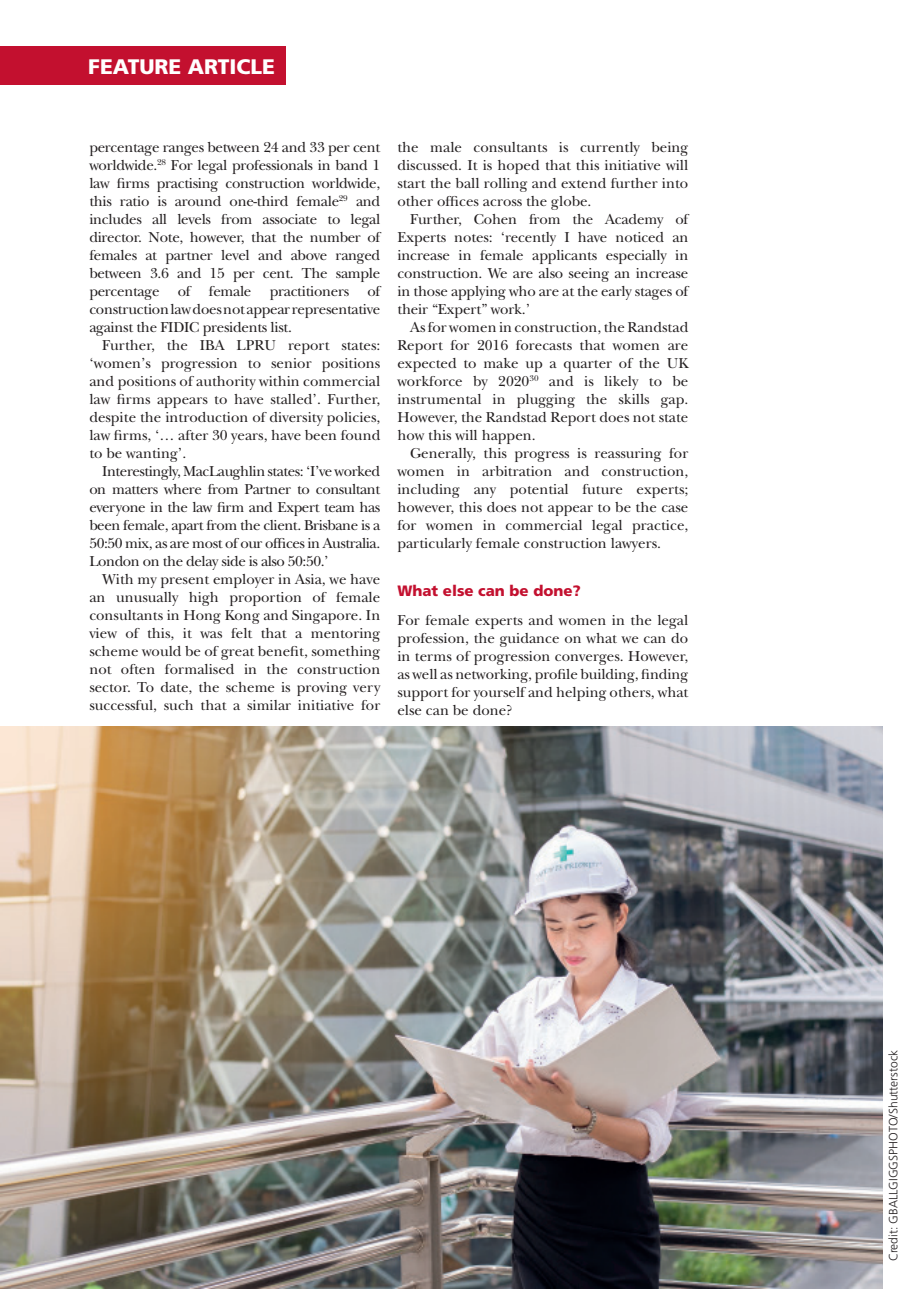
<style>
.page{position:relative;width:919px;height:1289px;background:#fff}
.page>*{position:absolute;margin:0;border:0;box-sizing:border-box;transform-origin:0 0}
.C-head{font:900 21px "Frutiger";color:#fff}
.body_copy{font:15px/18px "New Baskerville";color:#231f20;text-align:justify}
.body_copy_1st_paragr{font:15px/18px "New Baskerville";color:#231f20;text-align:justify}
.C-head_-_red{font:900 15px "Frutiger";color:#c3102f}
.t1{font:300 12px "Frutiger";color:#231f20}
</style>
<div class="page">
<div style="left:0;top:47px;width:286px;height:38px;background:#c3102f"></div>
<img style="left:0;top:726px;width:882px;height:562px">
<p class="C-head" style="left:88px;top:54px;width:188px">FEATURE ARTICLE</p>
<p class="body_copy" style="left:89px;top:138px;width:292px">percentage ranges between 24 and 33 per cent worldwide.<sup>28</sup> For legal professionals in band 1 law firms practising construction worldwide, this ratio is around one-third female<sup>29</sup> and includes all levels from associate to legal director. Note, however, that the number of females at partner level and above ranged between 3.6 and 15 per cent. The sample percentage of female practitioners of construction law does not appear representative against the FIDIC presidents list.</p>
<p class="body_copy" style="left:89px;top:336px;width:292px;text-indent:13px">Further, the IBA LPRU report states: ‘women’s progression to senior positions and positions of authority within commercial law firms appears to have stalled’. Further, despite the introduction of diversity policies, law firms, ‘… after 30 years, have been found to be wanting’.</p>
<p class="body_copy" style="left:89px;top:462px;width:292px;text-indent:13px">Interestingly, MacLaughlin states: ‘I’ve worked on matters where from Partner to consultant everyone in the law firm and Expert team has been female, apart from the client. Brisbane is a 50:50 mix, as are most of our offices in Australia.<br>London on the delay side is also 50:50.’</p>
<p class="body_copy" style="left:89px;top:570px;width:292px;text-indent:13px">With my present employer in Asia, we have an unusually high proportion of female consultants in Hong Kong and Singapore. In view of this, it was felt that a mentoring scheme would be of great benefit, something not often formalised in the construction sector. To date, the scheme is proving very successful, such that a similar initiative for</p>
<p class="body_copy" style="left:397px;top:138px;width:292px">the male consultants is currently being discussed. It is hoped that this initiative will start the ball rolling and extend further into other offices across the globe.</p>
<p class="body_copy" style="left:397px;top:210px;width:292px;text-indent:13px">Further, Cohen from the Academy of Experts notes: ‘recently I have noticed an increase in female applicants especially in construction. We are also seeing an increase in those applying who are at the early stages of their “Expert” work.’</p>
<p class="body_copy" style="left:397px;top:318px;width:292px;text-indent:13px">As for women in construction, the Randstad Report for 2016 forecasts that women are expected to make up a quarter of the UK workforce by 2020<sup>30</sup> and is likely to be instrumental in plugging the skills gap.<br>However, the Randstad Report does not state how this will happen.</p>
<p class="body_copy" style="left:397px;top:444px;width:292px;text-indent:13px">Generally, this progress is reassuring for women in arbitration and construction, including any potential future experts; however, this does not appear to be the case for women in commercial legal practice, particularly female construction lawyers.</p>
<p class="C-head_-_red" style="left:397px;top:582px;width:185px">What else can be done?</p>
<p class="body_copy_1st_paragr" style="left:397px;top:611px;width:292px">For female experts and women in the legal profession, the guidance on what we can do in terms of progression converges. However, as well as networking, profile building, finding support for yourself and helping others, what else can be done?</p>
<p class="t1" style="left:886px;top:1261px;width:213px;rotate:-90deg">Credit: GBALLGIGGSPHOTO/Shutterstock</p>
</div>
